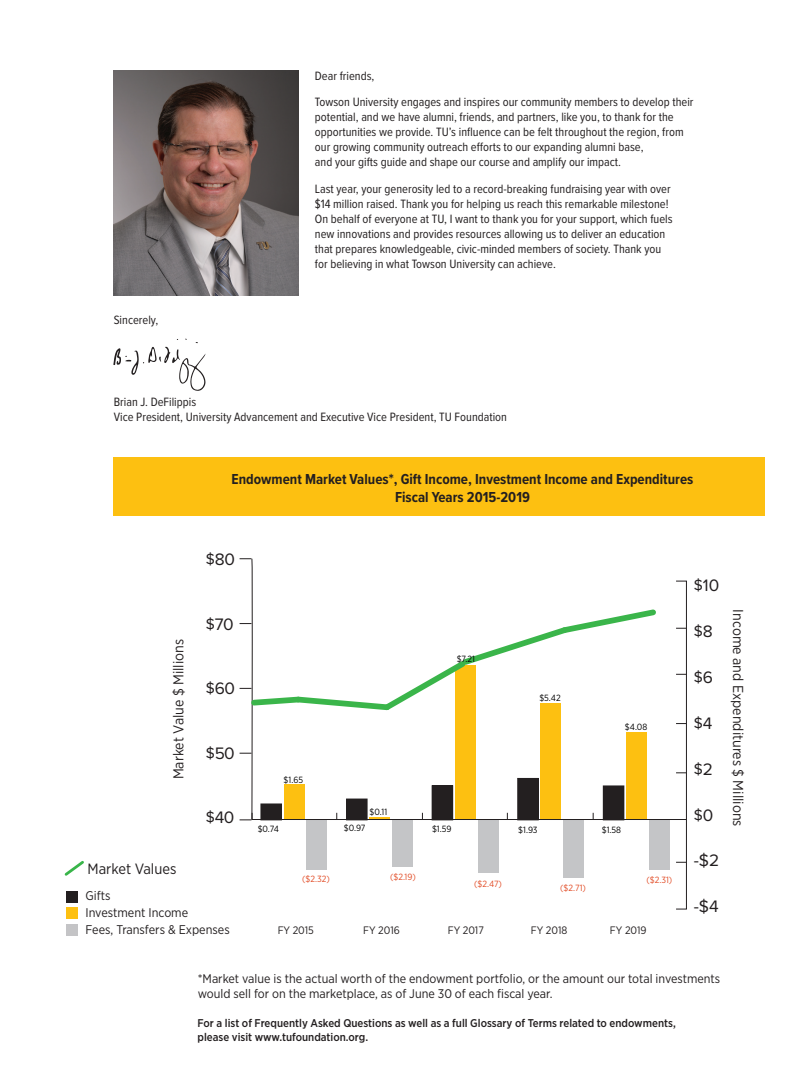
<style>
.page{position:relative;width:810px;height:1080px;background:#fff}
.page>*{position:absolute;margin:0;border:0;box-sizing:border-box;transform-origin:0 0}
.t1{font:17.25px "Proxima Nova";letter-spacing:-.04em;color:#231f20}
.t2{font:15.25px "Proxima Nova";color:#231f20}
.t3{font:700 15px "Proxima Nova Cond";color:#231f20}
.t4{font:14.88px "Gotham Narrow";color:#231f20}
.t5{font:14.38px "Gotham Narrow";color:#231f20}
.t6{font:12.62px "Gotham Narrow";color:#231f20}
.t7{font:12.5px/15px "Proxima Nova Cond";color:#231f20}
.t8{font:12.5px/15px "Gotham Narrow";color:#231f20}
.t9{font:500 11.25px/13.5px "Gotham Narrow";color:#231f20}
.t10{font:10.75px "Gotham Narrow";color:#231f20}
.t11{font:9px "Gotham Narrow";color:#000}
.t12{font:9px "Gotham Narrow";color:#e24c26}
.s1{font-size:15.25px}
.s2{font-size:17.25px}
</style>
<div class="page">
<img style="left:114px;top:70px;width:184px;height:225px">
<svg style="left:113px;top:339px;width:93px;height:52px"></svg>
<div style="left:113px;top:457px;width:652px;height:59px;background:#fdc011"></div>
<div style="left:66px;top:891px;width:12px;height:11px;background:#231f20"></div>
<div style="left:66px;top:907px;width:12px;height:12px;background:#fdc011"></div>
<div style="left:66px;top:925px;width:12px;height:11px;background:#c4c4c6"></div>
<svg style="left:64px;top:861px;width:20px;height:15px"></svg>
<div style="left:676px;top:581px;width:11px;height:329px;border:1px solid #231f20"></div>
<div style="left:307px;top:820px;width:20px;height:50px;background:#c4c5c7"></div>
<div style="left:392px;top:820px;width:21px;height:47px;background:#c4c5c7"></div>
<div style="left:478px;top:820px;width:20px;height:53px;background:#c4c5c7"></div>
<div style="left:563px;top:820px;width:21px;height:58px;background:#c4c5c7"></div>
<div style="left:649px;top:820px;width:21px;height:49px;background:#c4c5c7"></div>
<svg style="left:251px;top:558px;width:436px;height:262px"></svg>
<svg style="left:240px;top:606px;width:420px;height:109px"></svg>
<p class="t7" style="left:114px;top:312px;width:46px">Sincerely,</p>
<p class="t7" style="left:315px;top:68px;width:61px">Dear friends,</p>
<p class="t7" style="left:315px;top:94px;width:380px">Towson University engages and inspires our community members to develop their potential, and we have alumni, friends, and partners, like you, to thank for the opportunities we provide. TU’s influence can be felt throughout the region, from our growing community outreach efforts to our expanding alumni base,<br>and your gifts guide and shape our course and amplify our impact.</p>
<p class="t7" style="left:315px;top:181px;width:359px">Last year, your generosity led to a record-breaking fundraising year with over $14 million raised. Thank you for helping us reach this remarkable milestone!<br>On behalf of everyone at TU, I want to thank you for your support, which fuels new innovations and provides resources allowing us to deliver an education that prepares knowledgeable, civic-minded members of society. Thank you for believing in what Towson University can achieve.</p>
<p class="t7" style="left:114px;top:394px;width:84px">Brian J. DeFilippis</p>
<p class="t7" style="left:114px;top:409px;width:395px">Vice President, University Advancement and Executive Vice President, TU Foundation</p>
<p class="t3" style="left:232px;top:468px;width:463px">Endowment Market Values*, Gift Income, Investment Income and Expenditures</p>
<p class="t3" style="left:395px;top:486px;width:136px">Fiscal Years 2015-2019</p>
<p class="t1" style="left:206px;top:547px;width:31px"><span class="s1">$</span>80</p>
<p class="t5" style="left:169px;top:779px;width:142px;rotate:-90deg">Market Value $ Millions</p>
<p class="t4" style="left:88px;top:860px;width:90px">Market Values</p>
<p class="t1" style="left:206px;top:611px;width:29px"><span class="s1">$</span>70</p>
<p class="t1" style="left:206px;top:676px;width:31px"><span class="s1">$</span>60</p>
<p class="t1" style="left:206px;top:740px;width:31px"><span class="s1">$</span>50</p>
<p class="t1" style="left:206px;top:804px;width:30px"><span class="s1">$</span>40</p>
<p class="t6" style="left:86px;top:888px;width:27px">Gifts</p>
<p class="t6" style="left:86px;top:905px;width:104px">Investment Income</p>
<p class="t6" style="left:86px;top:922px;width:146px">Fees, Transfers &amp; Expenses</p>
<p class="t11" style="left:457px;top:653px;width:20px">$7.21</p>
<p class="t11" style="left:539px;top:693px;width:23px">$5.42</p>
<p class="t11" style="left:625px;top:721px;width:24px">$4.08</p>
<p class="t11" style="left:284px;top:774px;width:21px">$1.65</p>
<p class="t11" style="left:258px;top:823px;width:23px">$0.74</p>
<p class="t11" style="left:370px;top:806px;width:19px">$0.11</p>
<p class="t11" style="left:344px;top:823px;width:23px">$0.97</p>
<p class="t12" style="left:302px;top:873px;width:29px">($2.32)</p>
<p class="t12" style="left:390px;top:871px;width:27px">($2.19)</p>
<p class="t11" style="left:432px;top:824px;width:21px">$1.59</p>
<p class="t11" style="left:518px;top:824px;width:21px">$1.93</p>
<p class="t11" style="left:602px;top:824px;width:21px">$1.58</p>
<p class="t12" style="left:474px;top:878px;width:29px">($2.47)</p>
<p class="t12" style="left:560px;top:882px;width:27px">($2.71)</p>
<p class="t12" style="left:646px;top:874px;width:27px">($2.31)</p>
<p class="t10" style="left:278px;top:924px;width:38px">FY 2015</p>
<p class="t10" style="left:363px;top:924px;width:38px">FY 2016</p>
<p class="t10" style="left:448px;top:924px;width:38px">FY 2017</p>
<p class="t10" style="left:531px;top:924px;width:38px">FY 2018</p>
<p class="t10" style="left:610px;top:924px;width:38px">FY 2019</p>
<p class="t1" style="left:694px;top:572px;width:27px"><span class="s1">$</span>10</p>
<p class="t2" style="left:694px;top:620px;width:21px">$<span class="s2">8</span></p>
<p class="t2" style="left:694px;top:665px;width:21px">$<span class="s2">6</span></p>
<p class="t2" style="left:694px;top:711px;width:20px">$<span class="s2">4</span></p>
<p class="t2" style="left:694px;top:757px;width:21px">$<span class="s2">2</span></p>
<p class="t2" style="left:694px;top:803px;width:21px">$<span class="s2">0</span></p>
<p class="t1" style="left:694px;top:848px;width:27px">-$2</p>
<p class="t1" style="left:694px;top:894px;width:26px">-$4</p>
<p class="t5" style="left:747px;top:609px;width:218px;rotate:90deg">Income and Expenditures $ Millions</p>
<p class="t8" style="left:198px;top:971px;width:524px">*Market value is the actual worth of the endowment portfolio, or the amount our total investments would sell for on the marketplace, as of June 30 of each fiscal year.</p>
<p class="t9" style="left:198px;top:1016px;width:480px">For a list of Frequently Asked Questions as well as a full Glossary of Terms related to endowments, please visit www.tufoundation.org.</p>
</div>
